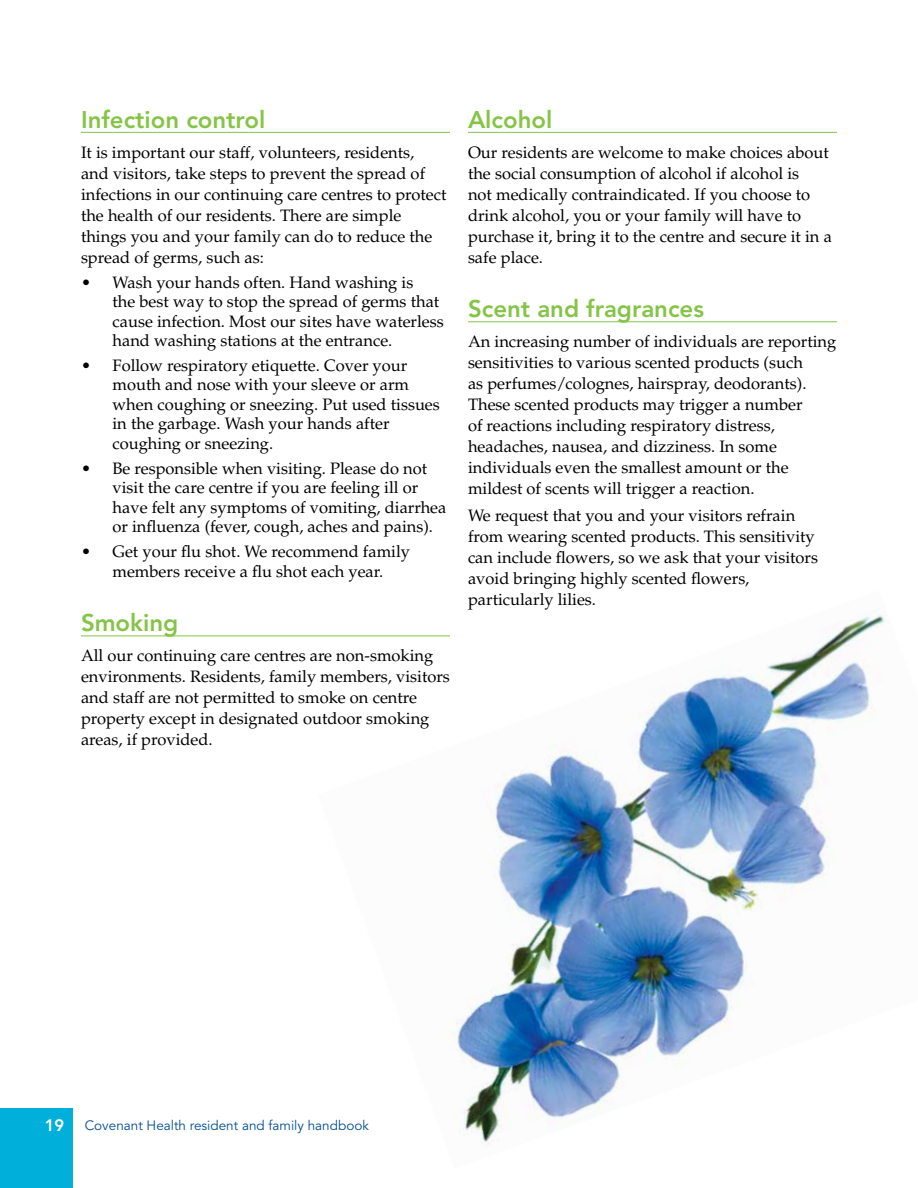
<style>
.page{position:relative;width:918px;height:1188px;background:#fff}
.page>*{position:absolute;margin:0;border:0;box-sizing:border-box;transform-origin:0 0}
.t1{font:800 24px "Avenir LT Std";color:#85c446}
.t2{font:16.5px/21px "Palatino LT Std";color:#000}
.t3{font:13.5px "Avenir LT Std";color:#004e95}
.s1{font-weight:800;font-size:16.5px;color:#fff}
</style>
<div class="page">
<div style="left:0;top:1109px;width:72px;height:79px;background:#00b0db"></div>
<img style="left:318px;top:609px;width:568px;height:535px">
<hr style="left:81px;top:132px;width:369px;height:1px;background:#85c446">
<hr style="left:81px;top:636px;width:369px;height:1px;background:#85c446">
<hr style="left:468px;top:132px;width:369px;height:1px;background:#85c446">
<hr style="left:468px;top:321px;width:369px;height:1px;background:#85c446">
<h1 class="t1" style="left:81px;top:105px;width:186px">Infection control</h1>
<p class="t2" style="left:81px;top:142px;width:367px">It is important our staff, volunteers, residents,<br>and visitors, take steps to prevent the spread of infections in our continuing care centres to protect the health of our residents. There are simple things you and your family can do to reduce the spread of germs, such as:</p>
<p class="t2" style="left:112px;top:273px;width:333px;line-height:19.5px;text-indent:-31px">• Wash your hands often. Hand washing is<br>the best way to stop the spread of germs that cause infection. Most our sites have waterless hand washing stations at the entrance.</p>
<p class="t2" style="left:112px;top:356px;width:329px;line-height:19.5px;text-indent:-31px">• Follow respiratory etiquette. Cover your mouth and nose with your sleeve or arm when coughing or sneezing. Put used tissues in the garbage. Wash your hands after coughing or sneezing.</p>
<p class="t2" style="left:112px;top:459px;width:335px;line-height:19.5px;text-indent:-31px">• Be responsible when visiting. Please do not visit the care centre if you are feeling ill or have felt any symptoms of vomiting, diarrhea or influenza (fever, cough, aches and pains).</p>
<p class="t2" style="left:81px;top:542px;width:331px;line-height:19.5px;text-align:center">• Get your flu shot. We recommend family members receive a flu shot each year.</p>
<h1 class="t1" style="left:81px;top:609px;width:99px">Smoking</h1>
<p class="t2" style="left:81px;top:645px;width:370px">All our continuing care centres are non-smoking environments. Residents, family members, visitors and staff are not permitted to smoke on centre property except in designated outdoor smoking areas, if provided.</p>
<h1 class="t1" style="left:468px;top:105px;width:86px">Alcohol</h1>
<p class="t2" style="left:468px;top:142px;width:365px">Our residents are welcome to make choices about the social consumption of alcohol if alcohol is<br>not medically contraindicated. If you choose to drink alcohol, you or your family will have to purchase it, bring it to the centre and secure it in a safe place.</p>
<h1 class="t1" style="left:468px;top:295px;width:238px">Scent and fragrances</h1>
<p class="t2" style="left:468px;top:331px;width:370px">An increasing number of individuals are reporting sensitivities to various scented products (such<br>as perfumes/colognes, hairspray, deodorants).<br>These scented products may trigger a number<br>of reactions including respiratory distress, headaches, nausea, and dizziness. In some individuals even the smallest amount or the mildest of scents will trigger a reaction.</p>
<p class="t2" style="left:468px;top:505px;width:352px">We request that you and your visitors refrain from wearing scented products. This sensitivity can include flowers, so we ask that your visitors avoid bringing highly scented flowers, particularly lilies.</p>
<p class="t3" style="left:45px;top:1118px;width:326px"><span class="s1">19</span> Covenant Health resident and family handbook</p>
</div>
